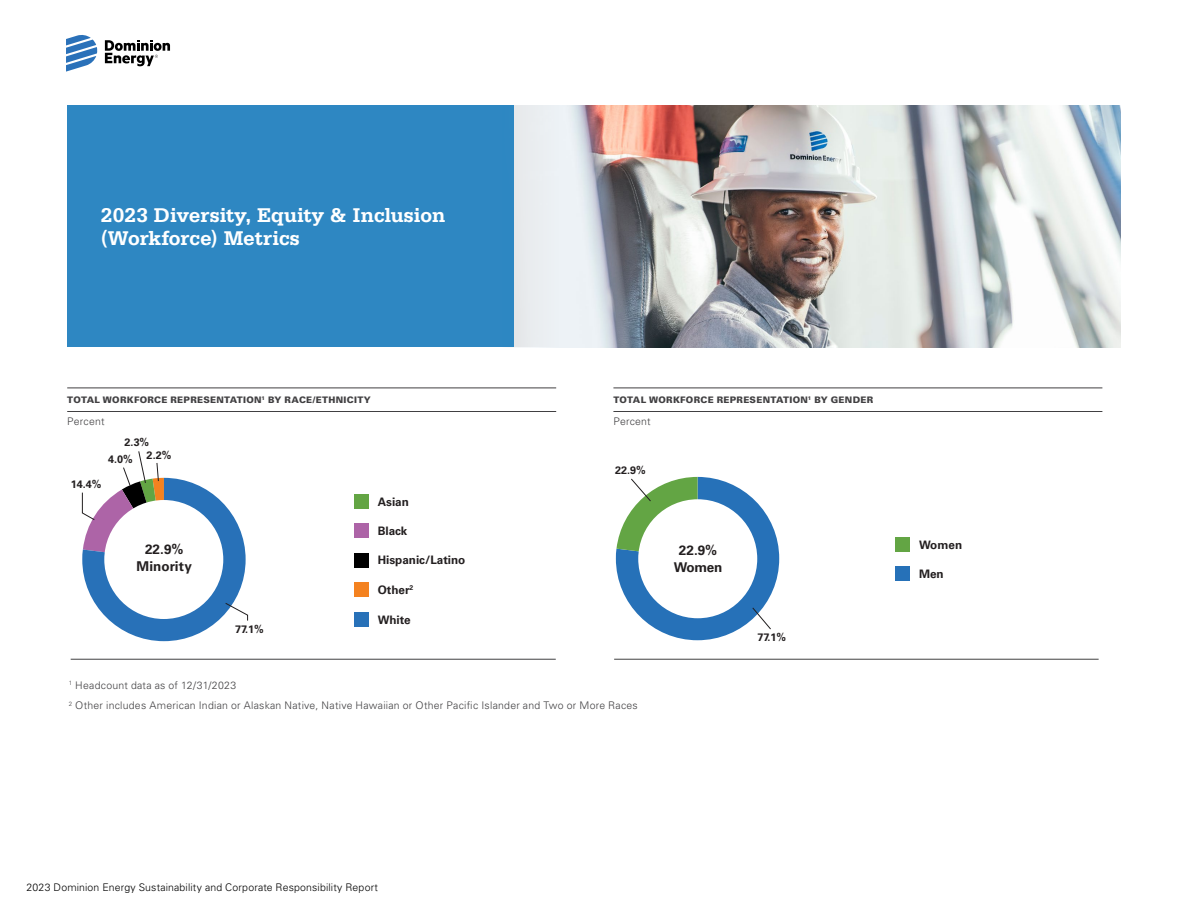
<style>
.page{position:relative;width:1188px;height:918px;background:#fff}
.page>*{position:absolute;margin:0;border:0;box-sizing:border-box;transform-origin:0 0}
.Header_Body{font:700 21px/22.5px "Serifa Std";letter-spacing:-.01em;color:#fff}
.t1{font:700 13.5px/16.2px "Univers LT Std";color:#231f20;text-align:center}
.t2{font:700 11.7px "Univers LT Std";color:#231f20}
.t3{font:700 10.8px/17px "Univers LT Std";color:#231f20}
.Footnote{font:300 10.5px "Univers LT Std";letter-spacing:.02em;color:#414042}
.t4{font:300 10.5px "Univers LT Std";letter-spacing:.015em;color:#000}
.Metrics_L1year{font:900 9px "Univers LT Std";letter-spacing:.03em;color:#414042}
</style>
<div class="page">
<svg style="left:66px;top:35px;width:31px;height:37px"></svg>
<svg style="left:105px;top:40px;width:65px;height:26px"></svg>
<div style="left:354px;top:494px;width:15px;height:15px;background:#63a544"></div>
<div style="left:354px;top:612px;width:15px;height:14px;background:#2871b8"></div>
<div style="left:354px;top:523px;width:15px;height:15px;background:#ad64a7"></div>
<div style="left:354px;top:553px;width:15px;height:14px;background:#000"></div>
<div style="left:354px;top:582px;width:15px;height:15px;background:#f48220"></div>
<hr style="left:71px;top:659px;width:485px;height:1px;background:#404041">
<svg style="left:81px;top:451px;width:167px;height:190px"></svg>
<div style="left:104px;top:500px;width:119px;height:119px;background:#fff;border-radius:50%"></div>
<div style="left:896px;top:538px;width:14px;height:14px;background:#63a544"></div>
<div style="left:896px;top:566px;width:14px;height:15px;background:#2671b8"></div>
<hr style="left:614px;top:659px;width:485px;height:1px;background:#404041">
<svg style="left:616px;top:477px;width:163px;height:163px"></svg>
<div style="left:638px;top:499px;width:119px;height:119px;background:#fff;border-radius:50%"></div>
<img style="left:513px;top:106px;width:608px;height:241px">
<div style="left:67px;top:106px;width:446px;height:241px;background:#2e87c2"></div>
<hr style="left:67px;top:388px;width:489px;height:1px;background:#414042">
<hr style="left:67px;top:411px;width:489px;height:1px;background:#414042">
<hr style="left:613px;top:388px;width:489px;height:1px;background:#414042">
<hr style="left:613px;top:411px;width:489px;height:1px;background:#414042">
<p class="Header_Body" style="left:101px;top:204px;width:346px">2023 Diversity, Equity &amp; Inclusion (Workforce) Metrics</p>
<p class="Metrics_L1year" style="left:67px;top:394px;width:305px">TOTAL WORKFORCE REPRESENTATION<sup>1</sup> BY RACE/ETHNICITY</p>
<p class="Footnote" style="left:67px;top:415px;width:39px">Percent</p>
<p class="t3" style="left:108px;top:434px;width:43px;text-indent:16px">2.3%<br>4.0%</p>
<p class="t3" style="left:147px;top:447px;width:26px">2.2%</p>
<p class="t3" style="left:71px;top:476px;width:32px">14.4%</p>
<p class="t1" style="left:137px;top:542px;width:57px">22.9%<br>Minority</p>
<p class="t3" style="left:235px;top:621px;width:30px">77.1%</p>
<p class="t2" style="left:378px;top:495px;width:33px">Asian</p>
<p class="t2" style="left:378px;top:524px;width:31px">Black</p>
<p class="t2" style="left:378px;top:553px;width:89px">Hispanic/Latino</p>
<p class="t2" style="left:378px;top:583px;width:37px">Other<sup>2</sup></p>
<p class="t2" style="left:378px;top:613px;width:34px">White</p>
<p class="Metrics_L1year" style="left:613px;top:394px;width:261px">TOTAL WORKFORCE REPRESENTATION<sup>1</sup> BY GENDER</p>
<p class="Footnote" style="left:613px;top:415px;width:39px">Percent</p>
<p class="t3" style="left:615px;top:462px;width:32px">22.9%</p>
<p class="t1" style="left:674px;top:543px;width:50px">22.9%<br>Women</p>
<p class="t3" style="left:757px;top:629px;width:30px">77.1%</p>
<p class="Footnote" style="left:69px;top:679px;width:169px"><sup>1</sup> Headcount data as of 12/31/2023</p>
<p class="Footnote" style="left:69px;top:699px;width:571px"><sup>2</sup> Other includes American Indian or Alaskan Native, Native Hawaiian or Other Pacific Islander and Two or More Races</p>
<p class="t2" style="left:919px;top:538px;width:45px">Women</p>
<p class="t2" style="left:919px;top:567px;width:26px">Men</p>
<p class="t4" style="left:26px;top:881px;width:353px">2023 Dominion Energy Sustainability and Corporate Responsibility Report</p>
</div>
